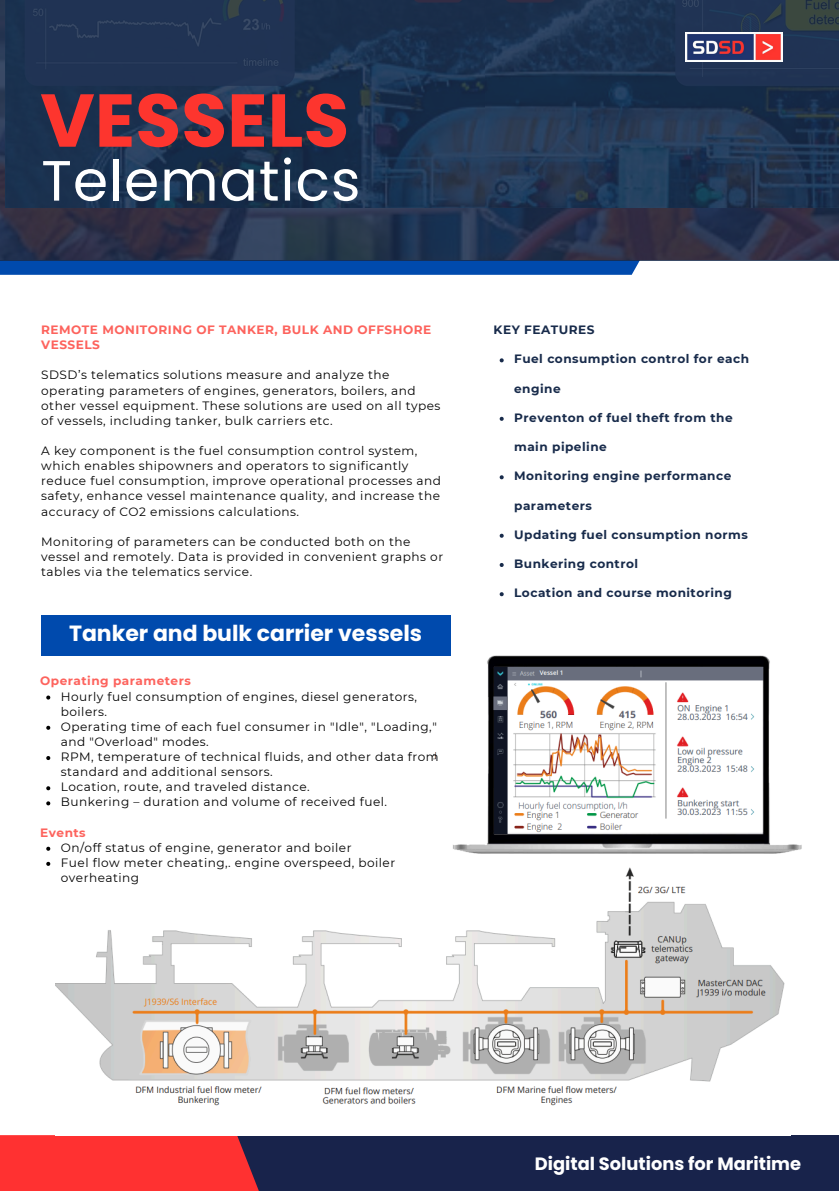
<style>
.page{position:relative;width:839px;height:1191px;background:#fff}
.page>*{position:absolute;margin:0;border:0;box-sizing:border-box;transform-origin:0 0}
.t1{font:700 74.8px "Poppins";color:#fd352e}
.t2{font:56.8px "Poppins";letter-spacing:.015em;color:#fff}
.t3{font:700 22px "Poppins";color:#fff}
.t4{font:700 17.8px "Poppins";color:#fff}
.t5{font:12px/15.2px "Montserrat";letter-spacing:.04em;color:#000}
.t6{font:700 12px "Montserrat";letter-spacing:.04em;color:#182b4b}
.t7{font:700 12px/15.2px "Montserrat";letter-spacing:.04em;color:#fd635d}
</style>
<div class="page">
<div style="left:195px;top:1135px;width:643px;height:56px;background:#18234b"></div>
<svg style="left:0;top:1135px;width:385px;height:56px;fill:#ff3131"></svg>
<svg style="left:0;top:260px;width:838px;height:15px;fill:#004aad"></svg>
<svg style="left:0;top:0;width:838px;height:260px;background:#213350"></svg>
<img style="left:685px;top:33px;width:97px;height:28px">
<img style="left:433px;top:655px;width:369px;height:199px">
<img style="left:55px;top:867px;width:730px;height:239px">
<div style="left:41px;top:615px;width:410px;height:40px;background:#004aad"></div>
<svg style="left:46px;top:696px;width:4px;height:4px"></svg>
<svg style="left:46px;top:726px;width:4px;height:4px"></svg>
<svg style="left:46px;top:756px;width:4px;height:4px"></svg>
<svg style="left:46px;top:786px;width:4px;height:4px"></svg>
<svg style="left:46px;top:801px;width:4px;height:4px"></svg>
<svg style="left:46px;top:847px;width:4px;height:4px"></svg>
<svg style="left:46px;top:862px;width:4px;height:4px"></svg>
<svg style="left:499px;top:358px;width:4px;height:4px"></svg>
<svg style="left:499px;top:417px;width:4px;height:4px"></svg>
<svg style="left:499px;top:475px;width:4px;height:4px"></svg>
<svg style="left:499px;top:534px;width:4px;height:4px"></svg>
<svg style="left:499px;top:563px;width:4px;height:4px"></svg>
<svg style="left:499px;top:592px;width:4px;height:4px"></svg>
<h5 class="t1" style="left:40px;top:68px;width:310px">VESSELS</h5>
<p class="t2" style="left:41px;top:141px;width:321px">Telematics</p>
<p class="t7" style="left:41px;top:322px;width:391px">REMOTE MONITORING OF TANKER, BULK AND OFFSHORE<br>VESSELS</p>
<p class="t5" style="left:41px;top:368px;width:376px">SDSD’s telematics solutions measure and analyze the operating parameters of engines, generators, boilers, and</p>
<p class="t5" style="left:41px;top:398px;width:401px">other vessel equipment. These solutions are used on all types of vessels, including tanker, bulk carriers etc.</p>
<p class="t5" style="left:41px;top:443px;width:378px">A key component is the fuel consumption control system, which enables shipowners and operators to significantly</p>
<h3 class="t5" style="left:41px;top:473px;width:401px;text-align:justify">reduce fuel consumption, improve operational processes and safety, enhance vessel maintenance quality, and increase the accuracy of CO2 emissions calculations.</h3>
<h3 class="t5" style="left:41px;top:534px;width:403px">Monitoring of parameters can be conducted both on the vessel and remotely. Data is provided in convenient graphs or</h3>
<p class="t5" style="left:41px;top:564px;width:212px">tables via the telematics service.</p>
<p class="t3" style="left:69px;top:618px;width:355px">Tanker and bulk carrier vessels</p>
<p class="t7" style="left:40px;top:674px;width:152px">Operating parameters</p>
<p class="t5" style="left:61px;top:689px;width:358px">Hourly fuel consumption of engines, diesel generators, boilers.</p>
<p class="t5" style="left:61px;top:719px;width:377px">Operating time of each fuel consumer in "Idle", "Loading," and "Overload" modes.</p>
<h1 class="t5" style="left:61px;top:749px;width:379px">RPM, temperature of technical fluids, and other data from standard and additional sensors.</h1>
<h2 class="t5" style="left:61px;top:779px;width:250px">Location, route, and traveled distance.</h2>
<h5 class="t5" style="left:61px;top:795px;width:328px">Bunkering – duration and volume of received fuel.</h5>
<p class="t7" style="left:40px;top:825px;width:47px">Events</p>
<p class="t5" style="left:61px;top:840px;width:292px">On/off status of engine, generator and boiler</p>
<p class="t5" style="left:61px;top:855px;width:336px">Fuel flow meter cheating,. engine overspeed, boiler overheating</p>
<h6 class="t6" style="left:493px;top:323px;width:102px">KEY FEATURES</h6>
<p class="t6" style="left:514px;top:352px;width:236px">Fuel consumption control for each</p>
<p class="t6" style="left:514px;top:381px;width:48px">engine</p>
<p class="t6" style="left:514px;top:410px;width:220px">Preventon of fuel theft from the</p>
<p class="t6" style="left:514px;top:439px;width:94px">main pipeline</p>
<p class="t6" style="left:514px;top:469px;width:219px">Monitoring engine performance</p>
<p class="t6" style="left:514px;top:498px;width:79px">parameters</p>
<p class="t6" style="left:514px;top:527px;width:235px">Updating fuel consumption norms</p>
<p class="t6" style="left:514px;top:556px;width:125px">Bunkering control</p>
<h6 class="t6" style="left:514px;top:586px;width:219px">Location and course monitoring</h6>
<p class="t4" style="left:535px;top:1152px;width:268px">Digital Solutions for Maritime</p>
</div>
